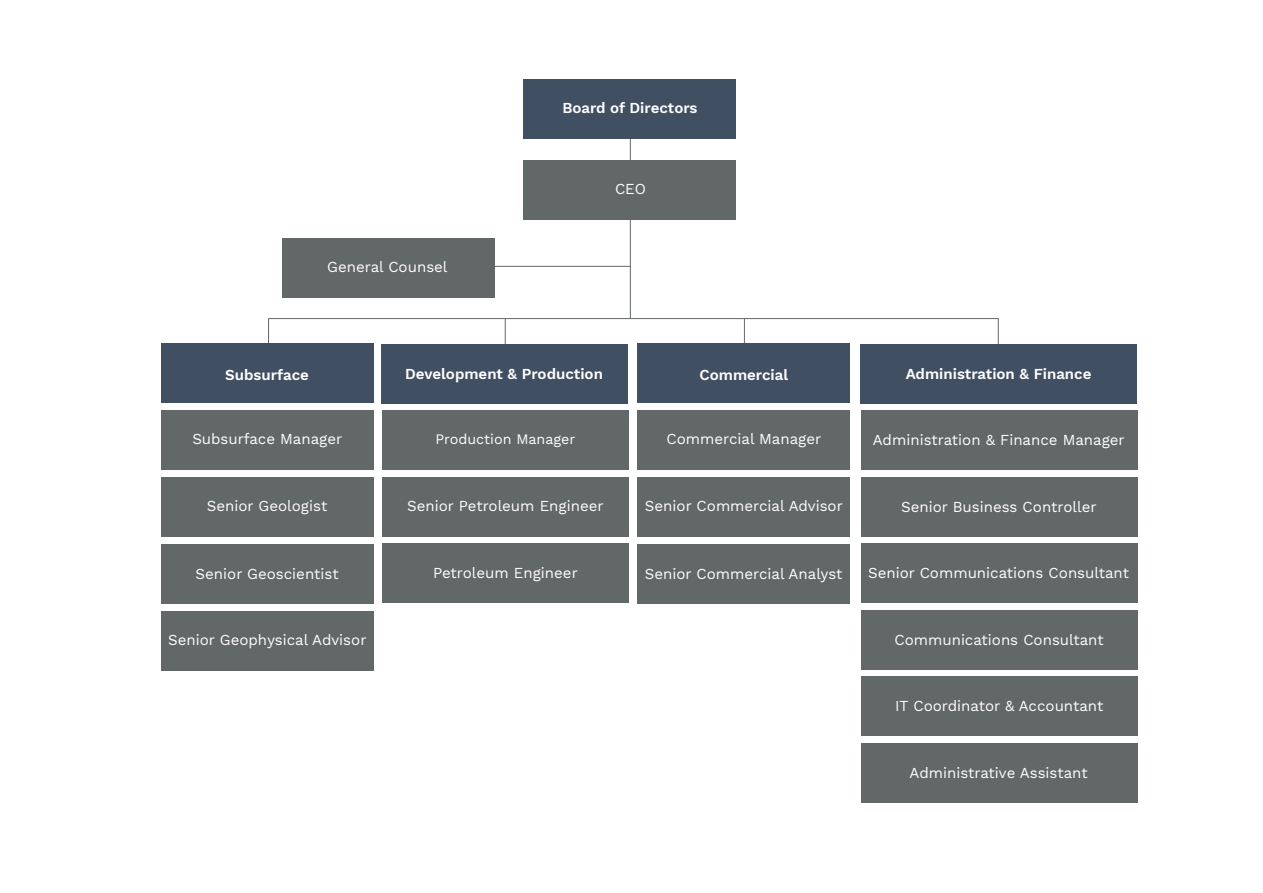
<style>
.page{position:relative;width:1263px;height:893px;background:#fff}
.page>*{position:absolute;margin:0;border:0;box-sizing:border-box;transform-origin:0 0}
.t1{font:15px "Work Sans";color:#fff}
.t2{font:600 15px "Work Sans";color:#fff}
.t3{font:14.25px "Work Sans";color:#fff}
</style>
<div class="page">
<svg style="left:505px;top:319px;width:1px;height:25px"></svg>
<svg style="left:268px;top:318px;width:1px;height:26px"></svg>
<hr style="left:490px;top:266px;width:140px;height:1px;background:#626768">
<hr style="left:630px;top:138px;width:1px;height:181px;background:#626768">
<hr style="left:269px;top:318px;width:729px;height:1px;background:#626768">
<svg style="left:744px;top:319px;width:1px;height:25px"></svg>
<svg style="left:998px;top:318px;width:1px;height:26px"></svg>
<div style="left:161px;top:478px;width:212px;height:59px;background:#626768"></div>
<div style="left:282px;top:239px;width:213px;height:59px;background:#626768"></div>
<div style="left:161px;top:344px;width:212px;height:59px;background:#414f62"></div>
<div style="left:524px;top:160px;width:212px;height:59px;background:#626768"></div>
<div style="left:861px;top:344px;width:276px;height:59px;background:#414f62"></div>
<div style="left:524px;top:79px;width:212px;height:59px;background:#414f62"></div>
<div style="left:382px;top:344px;width:246px;height:59px;background:#414f62"></div>
<div style="left:637px;top:344px;width:213px;height:59px;background:#414f62"></div>
<div style="left:161px;top:544px;width:212px;height:60px;background:#626768"></div>
<div style="left:161px;top:611px;width:212px;height:60px;background:#626768"></div>
<div style="left:161px;top:411px;width:212px;height:59px;background:#626768"></div>
<div style="left:637px;top:478px;width:213px;height:59px;background:#626768"></div>
<div style="left:637px;top:544px;width:213px;height:60px;background:#626768"></div>
<div style="left:861px;top:410px;width:276px;height:60px;background:#626768"></div>
<div style="left:861px;top:477px;width:276px;height:59px;background:#626768"></div>
<div style="left:861px;top:543px;width:276px;height:60px;background:#626768"></div>
<div style="left:382px;top:410px;width:246px;height:60px;background:#626768"></div>
<div style="left:382px;top:477px;width:246px;height:59px;background:#626768"></div>
<div style="left:382px;top:543px;width:246px;height:60px;background:#626768"></div>
<div style="left:861px;top:610px;width:276px;height:60px;background:#626768"></div>
<div style="left:861px;top:677px;width:276px;height:59px;background:#626768"></div>
<div style="left:861px;top:743px;width:276px;height:60px;background:#626768"></div>
<div style="left:637px;top:411px;width:213px;height:59px;background:#626768"></div>
<p class="t2" style="left:562px;top:99px;width:137px">Board of Directors</p>
<p class="t1" style="left:327px;top:258px;width:122px">General Counsel</p>
<p class="t1" style="left:615px;top:180px;width:32px">CEO</p>
<p class="t2" style="left:225px;top:366px;width:85px">Subsurface</p>
<p class="t2" style="left:906px;top:365px;width:187px">Administration &amp; Finance</p>
<p class="t2" style="left:405px;top:365px;width:199px">Development &amp; Production</p>
<p class="t2" style="left:699px;top:366px;width:90px">Commercial</p>
<p class="t1" style="left:192px;top:430px;width:151px">Subsurface Manager</p>
<p class="t3" style="left:435px;top:431px;width:141px">Production Manager</p>
<p class="t1" style="left:666px;top:430px;width:156px">Commercial Manager</p>
<p class="t1" style="left:873px;top:431px;width:253px">Administration &amp; Finance Manager</p>
<p class="t1" style="left:207px;top:497px;width:122px">Senior Geologist</p>
<p class="t1" style="left:407px;top:497px;width:198px">Senior Petroleum Engineer</p>
<p class="t1" style="left:645px;top:497px;width:199px">Senior Commercial Advisor</p>
<p class="t1" style="left:901px;top:498px;width:197px">Senior Business Controller</p>
<p class="t1" style="left:196px;top:565px;width:145px">Senior Geoscientist</p>
<p class="t1" style="left:433px;top:564px;width:146px">Petroleum Engineer</p>
<p class="t1" style="left:645px;top:565px;width:199px">Senior Commercial Analyst</p>
<p class="t1" style="left:868px;top:564px;width:262px">Senior Communications Consultant</p>
<p class="t1" style="left:168px;top:631px;width:200px">Senior Geophysical Advisor</p>
<p class="t1" style="left:894px;top:631px;width:211px">Communications Consultant</p>
<p class="t1" style="left:895px;top:697px;width:210px">IT Coordinator &amp; Accountant</p>
<p class="t1" style="left:909px;top:764px;width:180px">Administrative Assistant</p>
</div>
